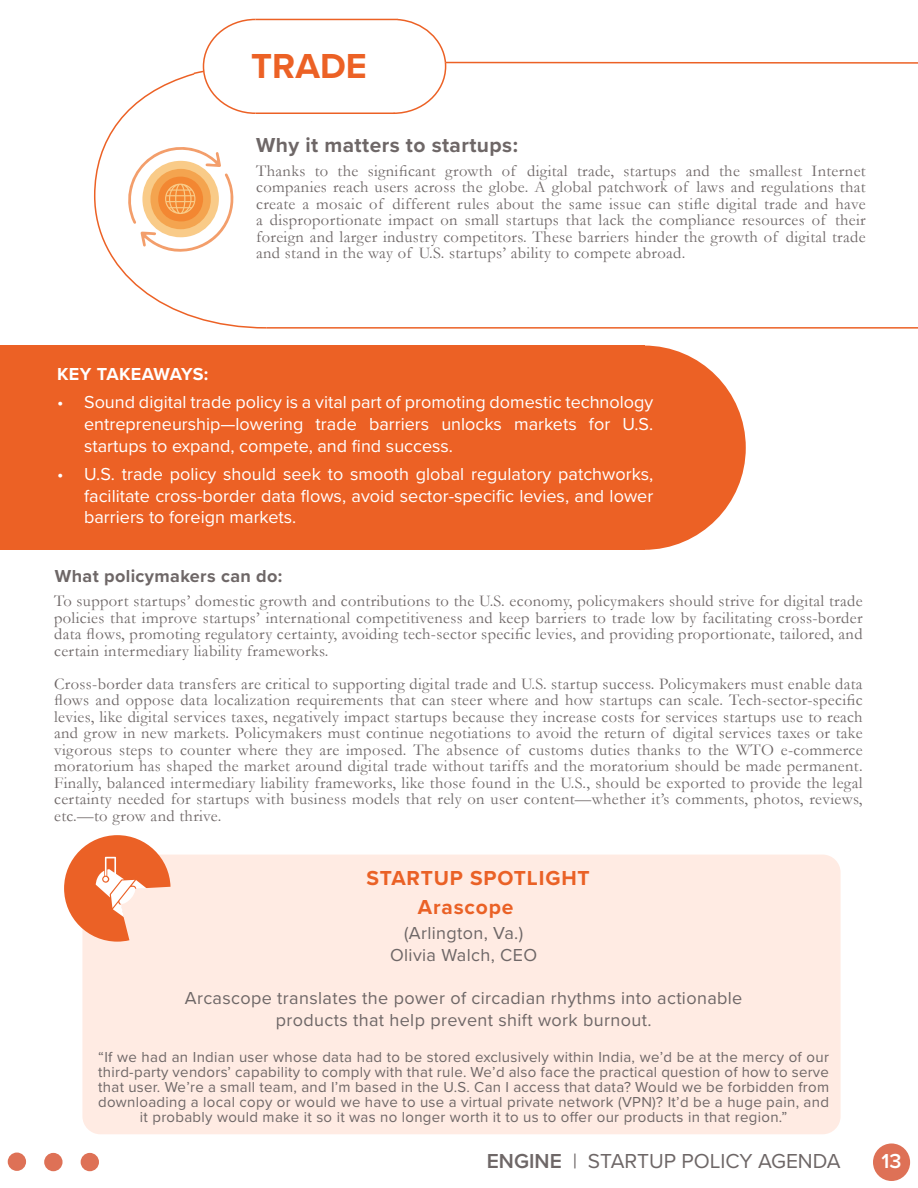
<style>
.page{position:relative;width:918px;height:1188px;background:#fff}
.page>*{position:absolute;margin:0;border:0;box-sizing:border-box;transform-origin:0 0}
.t1{font:700 36px "Proxima Nova";color:#ec6125}
.t2{font:21px "Proxima Nova";color:#6e6767}
.t3{font:700 21px "Proxima Nova";letter-spacing:.04em;color:#ea6126}
.t4{font:700 21px "Proxima Nova";letter-spacing:.02em;color:#6e6767}
.t5{font:600 21px "Proxima Nova";color:#fff}
.t6{font:18px/21.6px "Proxima Nova";color:#fff;text-align:justify}
.t7{font:18px/21.6px "Proxima Nova";letter-spacing:.02em;color:#6e6767;text-align:center}
.t8{font:700 18px "Proxima Nova";letter-spacing:.02em;color:#6e6767}
.t9{font:700 18px "Proxima Nova";letter-spacing:.01em;color:#fff}
.t10{font:16.5px/16.5px "Garamond";letter-spacing:.02em;color:#6e6767;text-align:justify}
.t11{font:15px/15px "Proxima Nova";letter-spacing:.02em;color:#6e6767;text-align:center}
.s1{font-weight:600}
</style>
<div class="page">
<hr style="left:267px;top:327px;width:651px;height:2px;background:#ec6125">
<svg style="left:94px;top:73px;width:174px;height:256px"></svg>
<div style="left:0;top:346px;width:644px;height:204px;background:#ec6125"></div>
<div style="left:542px;top:346px;width:204px;height:204px;background:#ec6125;border-radius:50%"></div>
<div style="left:8px;top:1153px;width:18px;height:18px;background:#de7156;border-radius:50%"></div>
<div style="left:44px;top:1153px;width:19px;height:18px;background:#de7156;border-radius:50%"></div>
<div style="left:81px;top:1153px;width:18px;height:18px;background:#de7156;border-radius:50%"></div>
<div style="left:873px;top:1143px;width:37px;height:38px;background:#de7156;border-radius:50%"></div>
<hr style="left:255px;top:113px;width:140px;height:1px;background:#ec6125">
<svg style="left:192px;top:18px;width:65px;height:97px"></svg>
<hr style="left:255px;top:19px;width:143px;height:1px;background:#ec6125">
<svg style="left:392px;top:18px;width:526px;height:96px"></svg>
<svg style="left:128px;top:147px;width:105px;height:105px"></svg>
<div style="left:82px;top:855px;width:759px;height:279px;background:#ffebe3;border-radius:18px"></div>
<svg style="left:64px;top:835px;width:107px;height:107px"></svg>
<p class="t1" style="left:251px;top:39px;width:117px">TRADE</p>
<p class="t4" style="left:256px;top:129px;width:263px">Why it matters to startups:</p>
<p class="t10" style="left:256px;top:162px;width:611px">Thanks to the significant growth of digital trade, startups and the smallest Internet companies reach users across the globe. A global patchwork of laws and regulations that create a mosaic of different rules about the same issue can stifle digital trade and have a disproportionate impact on small startups that lack the compliance resources of their foreign and larger industry competitors. These barriers hinder the growth of digital trade and stand in the way of U.S. startups’ ability to compete abroad.</p>
<p class="t9" style="left:57px;top:361px;width:153px">KEY TAKEAWAYS:</p>
<p class="t6" style="left:84px;top:391px;width:571px;text-indent:-27px">• Sound digital trade policy is a vital part of promoting domestic technology entrepreneurship—lowering trade barriers unlocks markets for U.S. startups to expand, compete, and find success.</p>
<p class="t6" style="left:84px;top:462px;width:571px;text-indent:-27px">• U.S. trade policy should seek to smooth global regulatory patchworks, facilitate cross-border data flows, avoid sector-specific levies, and lower barriers to foreign markets.</p>
<p class="t8" style="left:55px;top:563px;width:229px">What policymakers can do:</p>
<p class="t10" style="left:54px;top:593px;width:810px">To support startups’ domestic growth and contributions to the U.S. economy, policymakers should strive for digital trade policies that improve startups’ international competitiveness and keep barriers to trade low by facilitating cross-border data flows, promoting regulatory certainty, avoiding tech-sector specific levies, and providing proportionate, tailored, and certain intermediary liability frameworks.</p>
<p class="t10" style="left:54px;top:675px;width:810px">Cross-border data transfers are critical to supporting digital trade and U.S. startup success. Policymakers must enable data flows and oppose data localization requirements that can steer where and how startups can scale. Tech-sector-specific levies, like digital services taxes, negatively impact startups because they increase costs for services startups use to reach and grow in new markets. Policymakers must continue negotiations to avoid the return of digital services taxes or take vigorous steps to counter where they are imposed. The absence of customs duties thanks to the WTO e-commerce moratorium has shaped the market around digital trade without tariffs and the moratorium should be made permanent.<br>Finally, balanced intermediary liability frameworks, like those found in the U.S., should be exported to provide the legal certainty needed for startups with business models that rely on user content—whether it’s comments, photos, reviews, etc.—to grow and thrive.</p>
<p class="t3" style="left:366px;top:862px;width:225px">STARTUP SPOTLIGHT</p>
<p class="t3" style="left:418px;top:892px;width:97px">Arascope</p>
<p class="t7" style="left:404px;top:922px;width:121px">(Arlington, Va.)</p>
<p class="t7" style="left:390px;top:943px;width:149px">Olivia Walch, CEO</p>
<p class="t7" style="left:185px;top:987px;width:559px">Arcascope translates the power of circadian rhythms into actionable products that help prevent shift work burnout.</p>
<p class="t11" style="left:98px;top:1049px;width:732px">“If we had an Indian user whose data had to be stored exclusively within India, we’d be at the mercy of our third-party vendors’ capability to comply with that rule. We’d also face the practical question of how to serve that user. We’re a small team, and I’m based in the U.S. Can I access that data? Would we be forbidden from downloading a local copy or would we have to use a virtual private network (VPN)? It’d be a huge pain, and it probably would make it so it was no longer worth it to us to offer our products in that region.”</p>
<p class="t2" style="left:487px;top:1145px;width:355px"><span class="s1">ENGINE</span> | STARTUP POLICY AGENDA</p>
<p class="t5" style="left:882px;top:1145px;width:22px">13</p>
</div>
